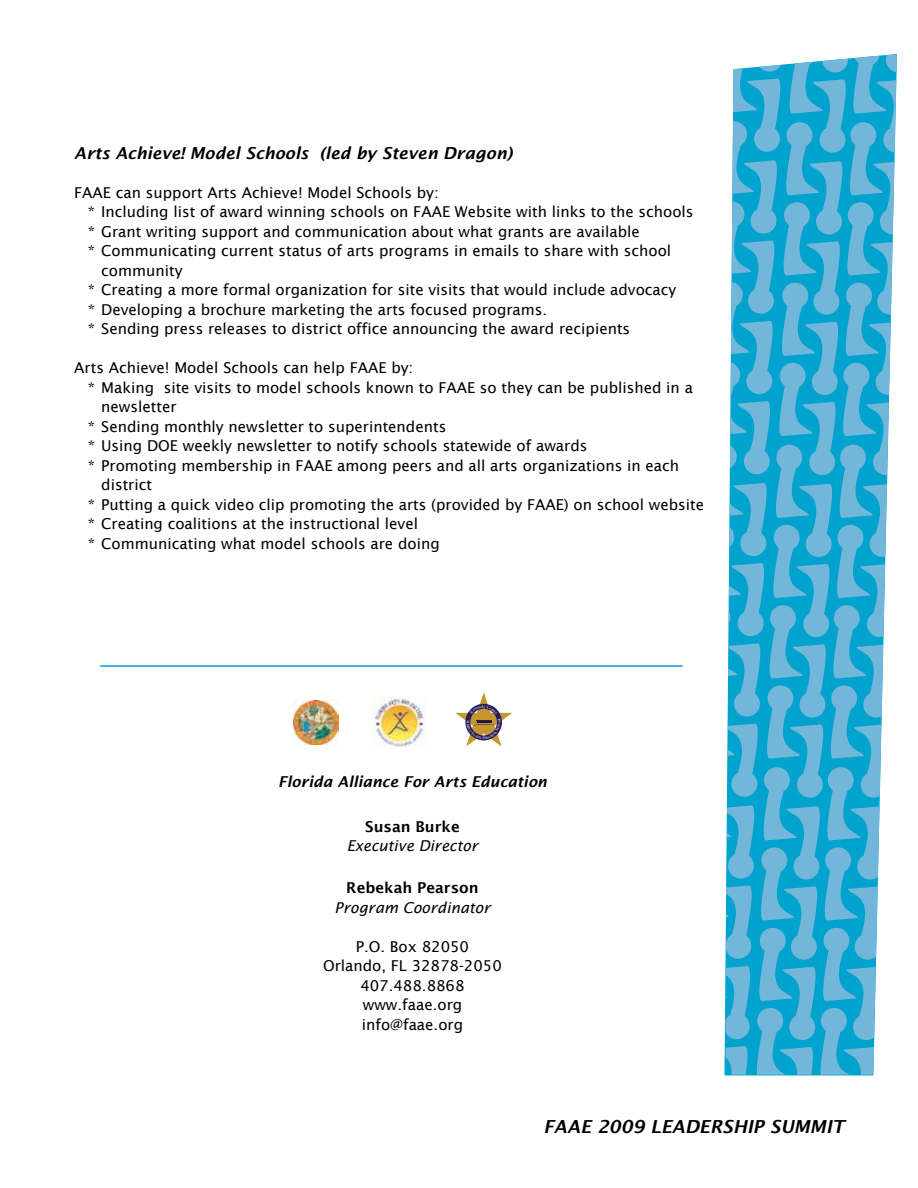
<style>
.page{position:relative;width:918px;height:1188px;background:#fff}
.page>*{position:absolute;margin:0;border:0;box-sizing:border-box;transform-origin:0 0}
.t1{font:italic 600 18px "Lucida Sans";color:#000}
.t2{font:italic 600 16.5px "Lucida Sans";color:#000}
.t3{font:15px/19.5px "Lucida Sans";color:#000;text-align:center}
.t4{font:italic 15px "Lucida Sans";color:#000}
.t5{font:italic 600 15px "Lucida Sans";color:#000}
.t6{font:600 15px "Lucida Sans";color:#000}
</style>
<div class="page">
<svg style="left:725px;top:55px;width:172px;height:1020px"></svg>
<img style="left:294px;top:700px;width:44px;height:45px">
<img style="left:372px;top:696px;width:53px;height:51px">
<hr style="left:100px;top:665px;width:583px;height:2px;background:#00a2ce">
<svg style="left:455px;top:692px;width:57px;height:54px"></svg>
<p class="t2" style="left:74px;top:144px;width:440px">Arts Achieve! Model Schools (led by Steven Dragon)</p>
<p class="t3" style="left:74px;top:183px;width:366px">FAAE can support Arts Achieve! Model Schools by:</p>
<p class="t3" style="left:88px;top:202px;width:607px">* Including list of award winning schools on FAAE Website with links to the schools</p>
<p class="t3" style="left:88px;top:222px;width:554px">* Grant writing support and communication about what grants are available</p>
<p class="t3" style="left:88px;top:241px;width:585px">* Communicating current status of arts programs in emails to share with school</p>
<p class="t3" style="left:101px;top:261px;width:83px">community</p>
<p class="t3" style="left:88px;top:280px;width:590px">* Creating a more formal organization for site visits that would include advocacy</p>
<p class="t3" style="left:88px;top:300px;width:461px">* Developing a brochure marketing the arts focused programs.</p>
<p class="t3" style="left:88px;top:319px;width:544px">* Sending press releases to district office announcing the award recipients</p>
<p class="t3" style="left:74px;top:358px;width:341px">Arts Achieve! Model Schools can help FAAE by:</p>
<p class="t3" style="left:88px;top:378px;width:607px">* Making site visits to model schools known to FAAE so they can be published in a</p>
<p class="t3" style="left:101px;top:397px;width:77px">newsletter</p>
<p class="t3" style="left:88px;top:417px;width:360px">* Sending monthly newsletter to superintendents</p>
<p class="t3" style="left:88px;top:436px;width:501px">* Using DOE weekly newsletter to notify schools statewide of awards</p>
<p class="t3" style="left:88px;top:456px;width:593px">* Promoting membership in FAAE among peers and all arts organizations in each</p>
<p class="t3" style="left:101px;top:475px;width:52px">district</p>
<p class="t3" style="left:88px;top:495px;width:618px">* Putting a quick video clip promoting the arts (provided by FAAE) on school website</p>
<p class="t3" style="left:88px;top:514px;width:332px">* Creating coalitions at the instructional level</p>
<p class="t3" style="left:88px;top:534px;width:353px">* Communicating what model schools are doing</p>
<p class="t5" style="left:278px;top:773px;width:270px">Florida Alliance For Arts Education</p>
<p class="t6" style="left:365px;top:818px;width:96px">Susan Burke</p>
<p class="t4" style="left:347px;top:837px;width:133px">Executive Director</p>
<p class="t6" style="left:346px;top:879px;width:134px">Rebekah Pearson</p>
<p class="t4" style="left:334px;top:899px;width:158px">Program Coordinator</p>
<p class="t3" style="left:323px;top:936px;width:180px">P.O. Box 82050<br>Orlando, FL 32878-2050<br>407.488.8868 www.faae.org info@faae.org</p>
<p class="t1" style="left:543px;top:1116px;width:302px">FAAE 2009 LEADERSHIP SUMMIT</p>
</div>
